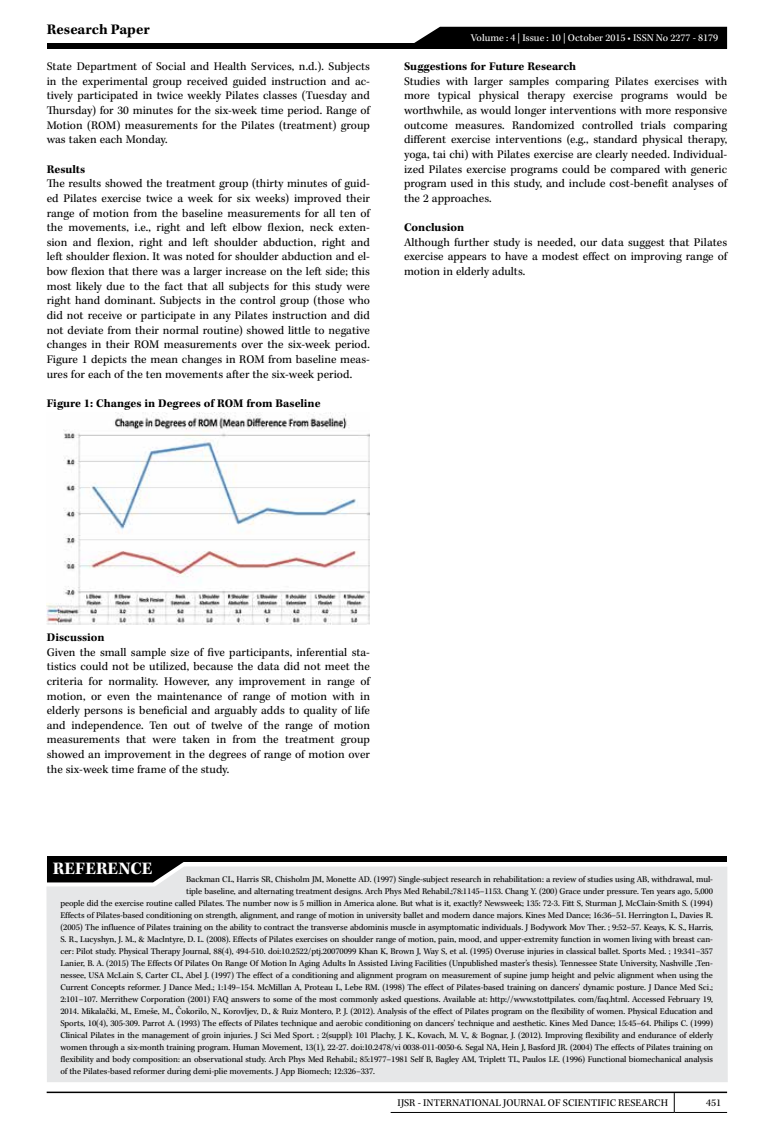
<style>
.page{position:relative;width:774px;height:1136px;background:#fff}
.page>*{position:absolute;margin:0;border:0;box-sizing:border-box;transform-origin:0 0}
.t1{font:700 18px "Kepler Std";letter-spacing:.005em;color:#fff}
.t2{font:700 15px "Kepler Std";color:#000}
.t3{font:12px/14.7px "Kepler Std";color:#000;text-align:justify}
.t4{font:700 12px "Kepler Std";color:#000}
.t5{font:10.5px "Kepler Std";color:#000}
.t6{font:10.5px "Kepler Std";color:#fff}
.t7{font:9px "Kepler Std";letter-spacing:-.01em;color:#000}
.s1{font-family:"Times New Roman"}
</style>
<div class="page">
<hr style="left:47px;top:1091px;width:680px;height:1px;background:#000">
<svg style="left:674px;top:1092px;width:1px;height:19px"></svg>
<hr style="left:391px;top:1111px;width:283px;height:1px;background:#000">
<hr style="left:674px;top:1111px;width:53px;height:1px;background:#000">
<div style="left:47px;top:43px;width:680px;height:6px;background:#000"></div>
<div style="left:414px;top:27px;width:313px;height:16px;background:#000"></div>
<div style="left:46px;top:866px;width:682px;height:215px;background:#e6e7e8"></div>
<div style="left:47px;top:856px;width:680px;height:6px;background:#000"></div>
<svg style="left:47px;top:862px;width:139px;height:20px"></svg>
<img style="left:47px;top:412px;width:323px;height:212px">
<h2 class="t2" style="left:47px;top:21px;width:104px">Research Paper</h2>
<p class="t3" style="left:47px;top:59px;width:325px">State Department of Social and Health Services, n.d.). Subjects in the experimental group received guided instruction and ac&shy;tively participated in twice weekly Pilates classes (Tuesday and Thursday) for 30 minutes for the six-week time period. Range of Motion (ROM) measurements for the Pilates (treatment) group was taken each Monday.</p>
<h3 class="t4" style="left:47px;top:162px;width:40px">Results</h3>
<p class="t3" style="left:47px;top:177px;width:325px">The results showed the treatment group (thirty minutes of guid&shy;ed Pilates exercise twice a week for six weeks) improved their range of motion from the baseline measurements for all ten of the movements, i.e., right and left elbow flexion, neck exten&shy;sion and flexion, right and left shoulder abduction, right and left shoulder flexion. It was noted for shoulder abduction and el&shy;bow flexion that there was a larger increase on the left side; this most likely due to the fact that all subjects for this study were right hand dominant. Subjects in the control group (those who did not receive or participate in any Pilates instruction and did not deviate from their normal routine) showed little to negative changes in their ROM measurements over the six-week period.<br>Figure 1 depicts the mean changes in ROM from baseline meas&shy;ures for each of the ten movements after the six-week period.</p>
<h3 class="t4" style="left:47px;top:396px;width:275px">Figure 1: Changes in Degrees of ROM from Baseline</h3>
<p class="t6" style="left:471px;top:32px;width:249px">Volume : 4 | Issue : 10 | October 2015 • ISSN No 2277 - 8179</p>
<h3 class="t4" style="left:404px;top:60px;width:174px">Suggestions for Future Research</h3>
<p class="t3" style="left:404px;top:74px;width:325px">Studies with larger samples comparing Pilates exercises with more typical physical therapy exercise programs would be worthwhile, as would longer interventions with more responsive outcome measures. Randomized controlled trials comparing different exercise interventions (e.g., standard physical therapy, yoga, tai chi) with Pilates exercise are clearly needed. Individual&shy;ized Pilates exercise programs could be compared with generic program used in this study, and include cost-benefit analyses of the 2 approaches.</p>
<h3 class="t4" style="left:404px;top:220px;width:62px">Conclusion</h3>
<h3 class="t3" style="left:404px;top:235px;width:325px">Although further study is needed, our data suggest that Pilates exercise appears to have a modest effect on improving range of motion in elderly adults.</h3>
<h3 class="t4" style="left:47px;top:630px;width:59px">Discussion</h3>
<p class="t3" style="left:47px;top:645px;width:325px">Given the small sample size of five participants, inferential sta&shy;tistics could not be utilized, because the data did not meet the criteria for normality. However, any improvement in range of motion, or even the maintenance of range of motion with in elderly persons is beneficial and arguably adds to quality of life and independence. Ten out of twelve of the range of motion measurements that were taken in from the treatment group showed an improvement in the degrees of range of motion over the six-week time frame of the study.</p>
<h1 class="t1" style="left:53px;top:858px;width:101px">REFERENCE</h1>
<p class="t7" style="left:186px;top:873px;width:528px">Backman CL, Harris SR, Chisholm JM, Monette AD. (1997) Single-subject research in rehabilitation: a review of studies using AB, withdrawal, mul-</p>
<p class="t7" style="left:186px;top:885px;width:528px">tiple baseline, and alternating treatment designs. Arch Phys Med Rehabil.;78:1145–1153. Chang Y. (200) Grace under pressure. Ten years ago, 5,000</p>
<p class="t7" style="left:60px;top:897px;width:654px">people did the exercise routine called Pilates. The number now is 5 million in America alone. But what is it, exactly? Newsweek; 135: 72-3. Fitt S, Sturman J, McClain-Smith S. (1994)</p>
<p class="t7" style="left:60px;top:909px;width:654px">Effects of Pilates-based conditioning on strength, alignment, and range of motion in university ballet and modern dance majors. Kines Med Dance; 16:36–51. Herrington L, Davies R.</p>
<p class="t7" style="left:60px;top:921px;width:654px">(2005) The influence of Pilates training on the ability to contract the transverse abdominis muscle in asymptomatic individuals. J Bodywork Mov Ther. ; 9:52–57. Keays, K. S., Harris,</p>
<p class="t7" style="left:60px;top:933px;width:654px">S. R., Lucyshyn, J. M., &amp; Maclntyre, D. L. (2008). Effects of Pilates exercises on shoulder range of motion, pain, mood, and upper-extremity function in women living with breast can-</p>
<p class="t7" style="left:60px;top:945px;width:654px">cer: Pilot study. Physical Therapy Journal, 88(4), 494-510. doi:10.2522/ptj.20070099 Khan K, Brown J, Way S, et al. (1995) Overuse injuries in classical ballet. Sports Med. ; 19:341–357</p>
<p class="t7" style="left:60px;top:957px;width:654px">Lanier, B. A. (2015) The Effects Of Pilates On Range Of Motion In Aging Adults In Assisted Living Facilities (Unpublished master’s thesis). Tennessee State University, Nashville ,Ten-</p>
<p class="t7" style="left:60px;top:969px;width:654px">nessee, USA McLain S, Carter CL, Abel J. (1997) The effect of a conditioning and alignment program on measurement of supine jump height and pelvic alignment when using the</p>
<p class="t7" style="left:60px;top:981px;width:654px">Current Concepts reformer. J Dance Med.; 1:149–154. McMillan A, Proteau L, Lebe RM. (1998) The effect of Pilates-based training on dancers' dynamic posture. J Dance Med Sci.;</p>
<p class="t7" style="left:60px;top:993px;width:654px">2:101–107. Merrithew Corporation (2001) FAQ answers to some of the most commonly asked questions. Available at: http://www.stottpilates. com/faq.html. Accessed February 19,</p>
<p class="t7" style="left:60px;top:1005px;width:654px">2014. Mikala<span class="s1">č</span>ki, M., Emeše, M., <span class="s1">Č</span>okorilo, N., Korovljev, D., &amp; Ruiz Montero, P. J. (2012). Analysis of the effect of Pilates program on the flexibility of women. Physical Education and</p>
<p class="t7" style="left:60px;top:1017px;width:654px">Sports, 10(4), 305-309. Parrot A. (1993) The effects of Pilates technique and aerobic conditioning on dancers' technique and aesthetic. Kines Med Dance; 15:45–64. Philips C. (1999)</p>
<p class="t7" style="left:60px;top:1029px;width:654px">Clinical Pilates in the management of groin injuries. J Sci Med Sport. ; 2(suppl): 101 Plachy, J. K., Kovach, M. V., &amp; Bognar, J. (2012). Improving flexibility and endurance of elderly</p>
<p class="t7" style="left:60px;top:1041px;width:654px">women through a six-month training program. Human Movement, 13(1), 22-27. doi:10.2478/vi 0038-011-0050-6. Segal NA, Hein J, Basford JR. (2004) The effects of Pilates training on</p>
<p class="t7" style="left:60px;top:1053px;width:654px">flexibility and body composition: an observational study. Arch Phys Med Rehabil.; 85:1977–1981 Self B, Bagley AM, Triplett TL, Paulos LE. (1996) Functional biomechanical analysis</p>
<p class="t7" style="left:60px;top:1065px;width:316px">of the Pilates-based reformer during demi-plie movements. J App Biomech; 12:326–337.</p>
<p class="t5" style="left:398px;top:1097px;width:272px">IJSR - INTERNATIONAL JOURNAL OF SCIENTIFIC RESEARCH</p>
<p class="t5" style="left:706px;top:1097px;width:17px">451</p>
</div>
